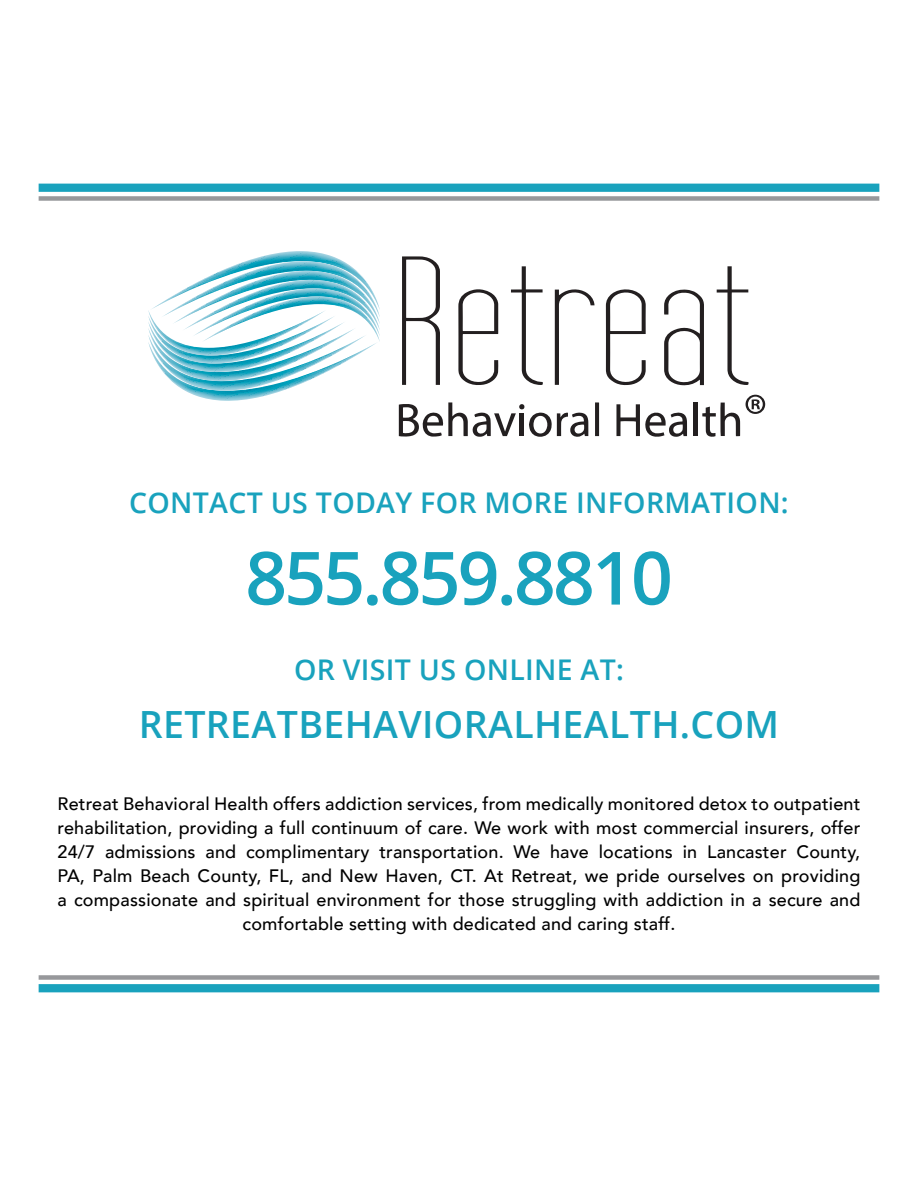
<style>
.page{position:relative;width:918px;height:1188px;background:#fff}
.page>*{position:absolute;margin:0;border:0;box-sizing:border-box;transform-origin:0 0}
.t1{font:600 73.5px "Open Sans";letter-spacing:-.04em;color:#19a2bd}
.t2{font:600 37.5px "Open Sans";letter-spacing:.01em;color:#19a2bd}
.t3{font:600 28.5px "Open Sans";letter-spacing:.01em;color:#19a2bd}
.t4{font:500 18px/24px "Avenir";letter-spacing:.01em;color:#000;text-align:center}
</style>
<div class="page">
<div style="left:39px;top:184px;width:840px;height:8px;background:#19a2bd"></div>
<div style="left:39px;top:984px;width:840px;height:8px;background:#19a2bd"></div>
<div style="left:39px;top:196px;width:840px;height:5px;background:#97989b"></div>
<div style="left:39px;top:975px;width:840px;height:5px;background:#97989b"></div>
<svg style="left:402px;top:256px;width:38px;height:129px"></svg>
<svg style="left:664px;top:289px;width:40px;height:97px"></svg>
<svg style="left:606px;top:289px;width:40px;height:96px"></svg>
<svg style="left:458px;top:289px;width:40px;height:96px"></svg>
<svg style="left:717px;top:266px;width:32px;height:119px"></svg>
<svg style="left:511px;top:266px;width:32px;height:119px"></svg>
<svg style="left:555px;top:289px;width:40px;height:96px"></svg>
<svg style="left:616px;top:404px;width:71px;height:33px"></svg>
<svg style="left:702px;top:403px;width:38px;height:34px"></svg>
<hr style="left:694px;top:403px;width:4px;height:33px;background:#231f20">
<svg style="left:595px;top:402px;width:4px;height:34px"></svg>
<svg style="left:399px;top:402px;width:189px;height:35px"></svg>
<svg style="left:746px;top:395px;width:19px;height:19px"></svg>
<svg style="left:148px;top:251px;width:232px;height:150px"></svg>
<p class="t3" style="left:129px;top:483px;width:661px">CONTACT US TODAY FOR MORE INFORMATION:</p>
<p class="t1" style="left:245px;top:527px;width:429px">855.859.8810</p>
<p class="t3" style="left:294px;top:650px;width:331px">OR VISIT US ONLINE AT:</p>
<p class="t2" style="left:139px;top:699px;width:642px">RETREATBEHAVIORALHEALTH.COM</p>
<p class="t4" style="left:58px;top:791px;width:804px">Retreat Behavioral Health offers addiction services, from medically monitored detox to outpatient rehabilitation, providing a full continuum of care. We work with most commercial insurers, offer 24/7 admissions and complimentary transportation. We have locations in Lancaster County, PA, Palm Beach County, FL, and New Haven, CT. At Retreat, we pride ourselves on providing a compassionate and spiritual environment for those struggling with addiction in a secure and comfortable setting with dedicated and caring staff.</p>
</div>
